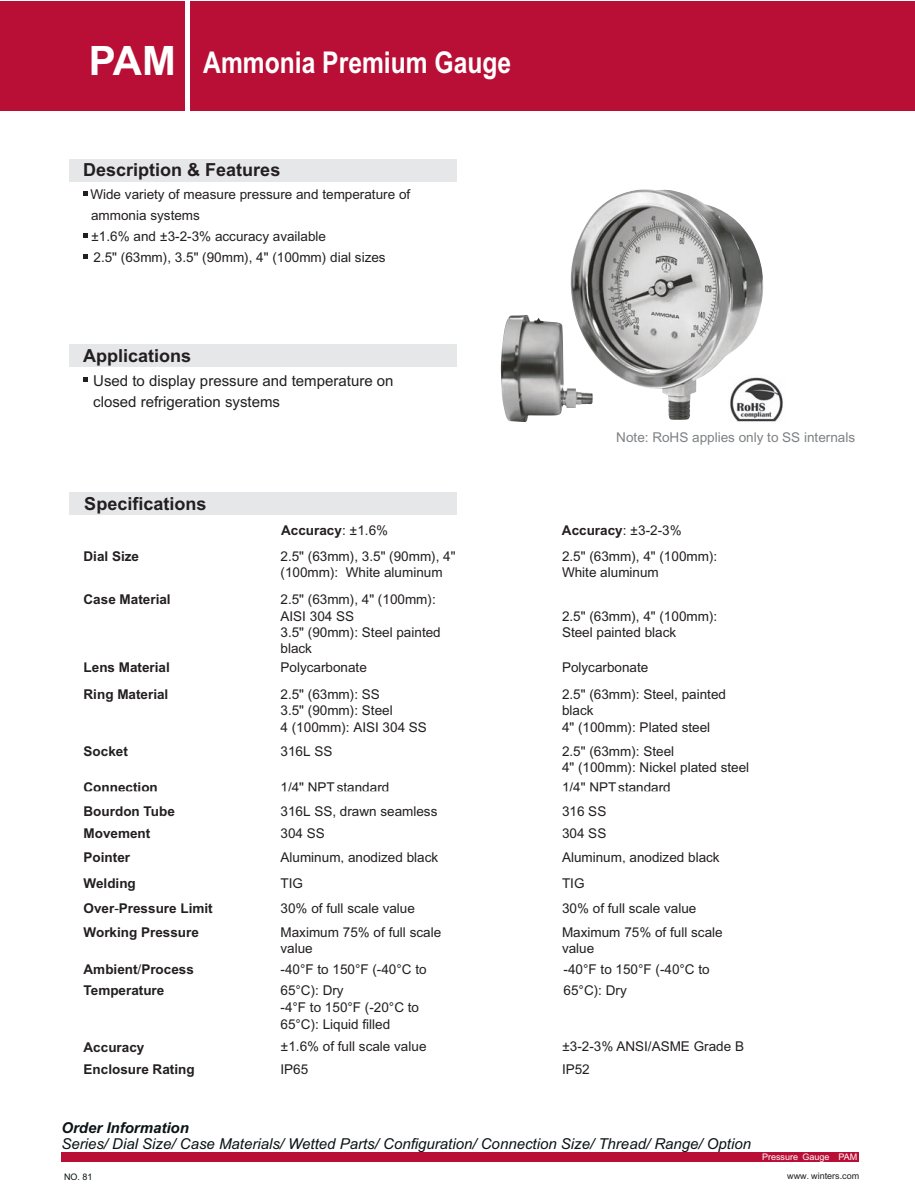
<style>
.page{position:relative;width:915px;height:1191px;background:#fff}
.page>*{position:absolute;margin:0;border:0;box-sizing:border-box;transform-origin:0 0}
.t1{font:700 30px "Arial Narrow";color:#fff}
.t2{font:700 18px "Arial";color:#231f20}
.t3{font:italic 15px "Arial";color:#0b1314}
.t4{font:15px/21px "Arial";color:#231f20}
.t5{font:italic 700 15px "Arial";color:#0b1314}
.t6{font:13.5px/16.2px "Arial";color:#231f20}
.t7{font:13.5px/16.2px "Arial Unicode MS";color:#231f20}
.t8{font:700 13.5px/21.1px "Arial";color:#231f20}
.t9{font:13.5px "Arial Unicode MS";color:#7e8184}
.t10{font:9px "Arial";color:#fff}
.t11{font:9px "Arial";color:#231f20}
.t12{font:9px "Arial";color:#0b1314}
.s1{font-family:"Arial";font-size:40.5px}
.s2{font-family:"Arial Unicode MS"}
.s3{font-family:"Arial Unicode MS";font-weight:400}
.s4{font-family:"Arial"}
.s5{font-family:"Sim Sun"}
</style>
<div class="page">
<div style="left:69px;top:492px;width:388px;height:23px;background:#e6e7e9"></div>
<div style="left:69px;top:344px;width:388px;height:23px;background:#e6e7e9"></div>
<div style="left:69px;top:159px;width:388px;height:23px;background:#e6e7e9"></div>
<svg style="left:83px;top:191px;width:5px;height:5px"></svg>
<svg style="left:83px;top:233px;width:5px;height:5px"></svg>
<svg style="left:83px;top:254px;width:5px;height:5px"></svg>
<svg style="left:83px;top:377px;width:5px;height:5px"></svg>
<div style="left:0;top:1px;width:185px;height:110px;background:#b90f36"></div>
<div style="left:190px;top:1px;width:724px;height:110px;background:#b90f36"></div>
<div style="left:61px;top:1152px;width:797px;height:10px;background:#b90f36"></div>
<img style="left:570px;top:189px;width:193px;height:231px">
<img style="left:500px;top:315px;width:92px;height:107px">
<img style="left:728px;top:375px;width:55px;height:47px">
<h1 class="t1" style="left:89px;top:51px;width:423px"><span class="s1">PAM</span> Ammonia Premium Gauge</h1>
<h2 class="t2" style="left:83px;top:163px;width:199px">Description &amp; Features</h2>
<p class="t6" style="left:90px;top:185px;width:321px;line-height:21px">Wide variety of measure pressure and temperature of ammonia systems<br><span class="s2">±</span>1.6% and <span class="s2">±</span>3-2-3% accuracy available</p>
<p class="t7" style="left:93px;top:250px;width:293px">2.5" (63mm), 3.5" (90mm), 4" (100mm) dial sizes</p>
<h2 class="t2" style="left:83px;top:348px;width:110px">Applications</h2>
<p class="t4" style="left:93px;top:371px;width:302px">Used to display pressure and temperature on closed refrigeration systems</p>
<h2 class="t2" style="left:84px;top:496px;width:124px">Specifications</h2>
<p class="t9" style="left:616px;top:432px;width:240px">Note: RoHS applies only to SS internals</p>
<p class="t8" style="left:281px;top:521px;width:108px">Accuracy<span class="s3">: ±1.6%</span></p>
<p class="t8" style="left:561px;top:521px;width:121px">Accuracy<span class="s3">: ±3-2-3%</span></p>
<p class="t8" style="left:83px;top:547px;width:57px">Dial Size</p>
<p class="t7" style="left:280px;top:549px;width:176px">2.5" (63<span class="s4">mm</span>), 3.5" (90<span class="s4">mm</span>), 4"</p>
<p class="t6" style="left:280px;top:566px;width:164px"><span class="s2">(100</span>mm<span class="s2">):</span> White aluminum</p>
<p class="t7" style="left:562px;top:549px;width:157px">2.5" (63<span class="s4">mm</span>), 4" (100<span class="s4">mm</span>):</p>
<p class="t6" style="left:562px;top:566px;width:98px">White aluminum</p>
<p class="t8" style="left:83px;top:590px;width:89px">Case Material</p>
<p class="t7" style="left:280px;top:593px;width:157px">2.5" (63<span class="s4">mm</span>), 4" (100<span class="s4">mm</span>):</p>
<p class="t6" style="left:280px;top:609px;width:162px">AISI <span class="s2">304</span> SS<br><span class="s2">3.5" (90</span>mm<span class="s2">):</span> Steel painted black</p>
<p class="t7" style="left:562px;top:609px;width:157px">2.5" (63<span class="s4">mm</span>), 4" (100<span class="s4">mm</span>):</p>
<p class="t6" style="left:562px;top:625px;width:116px">Steel painted black</p>
<p class="t8" style="left:83px;top:658px;width:88px">Lens Material</p>
<p class="t6" style="left:280px;top:660px;width:88px">Polycarbonate</p>
<p class="t6" style="left:562px;top:660px;width:88px">Polycarbonate</p>
<p class="t8" style="left:83px;top:684px;width:86px">Ring Material</p>
<p class="t7" style="left:280px;top:687px;width:148px">2.5" (63<span class="s4">mm</span>): <span class="s4">SS<br></span>3.5" (90<span class="s4">mm</span>): <span class="s4">Steel<br></span>4 (100<span class="s4">mm</span>): <span class="s4">AISI</span> 304 <span class="s4">SS</span></p>
<p class="t6" style="left:562px;top:687px;width:165px"><span class="s2">2.5" (63</span>mm<span class="s2">):</span> Steel<span class="s2">,</span> painted black<br><span class="s2">4" (100</span>mm<span class="s2">):</span> Plated steel</p>
<p class="t8" style="left:83px;top:742px;width:46px">Socket</p>
<p class="t7" style="left:280px;top:744px;width:53px">316<span class="s4">L SS</span></p>
<p class="t7" style="left:562px;top:744px;width:114px">2.5" (63<span class="s4">mm</span>): <span class="s4">Steel</span></p>
<p class="t6" style="left:562px;top:760px;width:189px"><span class="s2">4" (100</span>mm<span class="s2">):</span> Nickel plated steel</p>
<p class="t8" style="left:83px;top:777px;width:76px">Connection</p>
<p class="t6" style="left:280px;top:781px;width:110px"><span class="s2">1/4"</span> NPTstandard</p>
<p class="t6" style="left:562px;top:781px;width:110px"><span class="s2">1/4"</span> NPTstandard</p>
<p class="t8" style="left:83px;top:801px;width:93px">Bourdon Tube</p>
<p class="t6" style="left:280px;top:804px;width:158px"><span class="s2">316</span>L SS<span class="s2">,</span> drawn seamless</p>
<p class="t7" style="left:562px;top:804px;width:46px">316 <span class="s4">SS</span></p>
<p class="t8" style="left:83px;top:823px;width:68px">Movement</p>
<p class="t7" style="left:280px;top:826px;width:46px">304 <span class="s4">SS</span></p>
<p class="t7" style="left:562px;top:826px;width:46px">304 <span class="s4">SS</span></p>
<p class="t8" style="left:83px;top:847px;width:48px">Pointer</p>
<p class="t6" style="left:280px;top:850px;width:159px">Aluminum<span class="s2">,</span> anodized black</p>
<p class="t6" style="left:562px;top:850px;width:159px">Aluminum<span class="s2">,</span> anodized black</p>
<p class="t8" style="left:83px;top:874px;width:54px">Welding</p>
<p class="t6" style="left:280px;top:876px;width:24px">TIG</p>
<p class="t6" style="left:562px;top:876px;width:24px">TIG</p>
<p class="t8" style="left:83px;top:898px;width:131px">Over<span class="s3">-</span>Pressure Limit</p>
<p class="t6" style="left:280px;top:901px;width:136px"><span class="s2">30%</span> of full scale value</p>
<p class="t6" style="left:562px;top:901px;width:136px"><span class="s2">30%</span> of full scale value</p>
<p class="t8" style="left:83px;top:923px;width:117px">Working Pressure</p>
<p class="t6" style="left:280px;top:925px;width:162px">Maximum <span class="s2">75%</span> of full scale value</p>
<p class="t6" style="left:562px;top:925px;width:162px">Maximum <span class="s2">75%</span> of full scale value</p>
<p class="t8" style="left:83px;top:960px;width:112px">Ambient<span class="s3">/</span>Process<br>Temperature</p>
<p class="t7" style="left:280px;top:960px;width:148px;line-height:21.1px">-40°F <span class="s4">to</span> 150°F (-40°C <span class="s4">to<br></span>65°C): <span class="s4">Dry</span></p>
<p class="t7" style="left:563px;top:960px;width:148px;line-height:21.1px">-40°F <span class="s4">to</span> 150°F (-40°C <span class="s4">to<br></span>65°C): <span class="s4">Dry</span></p>
<p class="t7" style="left:280px;top:1001px;width:140px">-4°F <span class="s4">to</span> 150°F (-20°C <span class="s4">to</span></p>
<p class="t6" style="left:280px;top:1017px;width:111px"><span class="s2">65°C):</span> Liquid filled</p>
<p class="t8" style="left:83px;top:1038px;width:62px">Accuracy</p>
<p class="t6" style="left:280px;top:1039px;width:147px"><span class="s2">±1.6%</span> of full scale value</p>
<p class="t6" style="left:562px;top:1039px;width:183px"><span class="s2">±3-2-3%</span> ANSI<span class="s2">/</span>ASME Grade B</p>
<p class="t8" style="left:83px;top:1059px;width:113px">Enclosure Rating</p>
<p class="t6" style="left:280px;top:1062px;width:29px">IP<span class="s2">65</span></p>
<p class="t6" style="left:562px;top:1062px;width:29px">IP<span class="s2">52</span></p>
<p class="t5" style="left:61px;top:1121px;width:129px">Order Information</p>
<p class="t3" style="left:61px;top:1138px;width:691px">Series/ Dial Size/ Case Materials/ Wetted Parts/ Configuration/ Connection Size/ Thread/ Range/ Option</p>
<p class="t10" style="left:761px;top:1153px;width:97px">Pressure Gauge PAM</p>
<p class="t12" style="left:64px;top:1173px;width:30px">NO. 81</p>
<p class="t11" style="left:786px;top:1172px;width:74px">www<span class="s5">.</span>winters.com</p>
</div>
